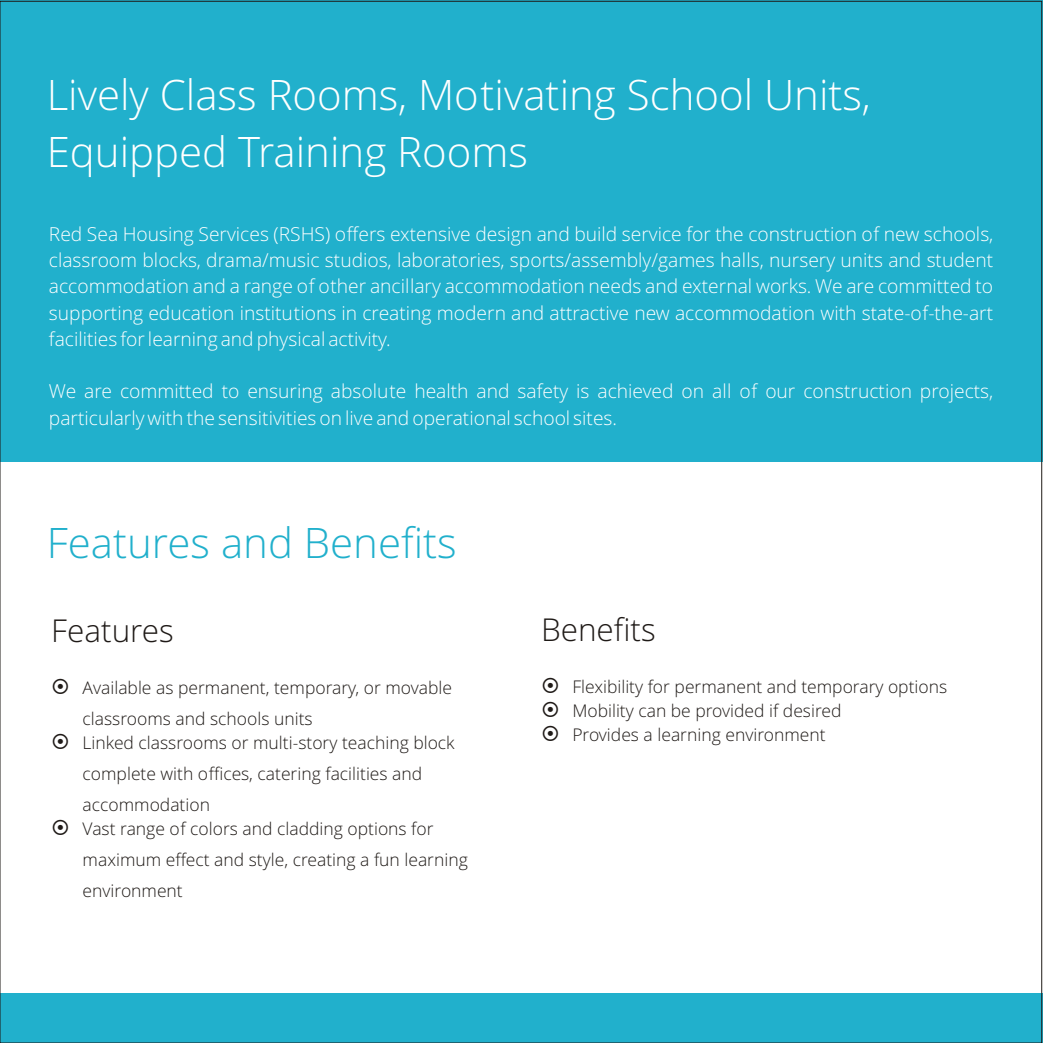
<style>
.page{position:relative;width:1043px;height:1043px;background:#fff}
.page>*{position:absolute;margin:0;border:0;box-sizing:border-box;transform-origin:0 0}
.t1{font:300 42px/57.2px "Open Sans";color:#fff}
.t2{font:300 42px "Open Sans";color:#21b0cc}
.t3{font:300 31.5px "Open Sans";color:#1f1a17}
.t4{font:300 19.25px/26.2px "Open Sans";color:#fff;text-align:justify}
.t5{font:300 17.5px/31px "Open Sans";color:#1f1a17}
</style>
<div class="page">
<div style="left:0;top:993px;width:1043px;height:50px;background:#21b0cc"></div>
<div style="left:0;top:0;width:1043px;height:462px;background:#21b0cc"></div>
<h1 class="t1" style="left:47px;top:70px;width:826px">Lively Class Rooms, Motivating School Units,<br>Equipped Training Rooms</h1>
<p class="t4" style="left:49px;top:223px;width:946px">Red Sea Housing Services (RSHS) offers extensive design and build service for the construction of new schools, classroom blocks, drama/music studios, laboratories, sports/assembly/games halls, nursery units and student accommodation and a range of other ancillary accommodation needs and external works. We are committed to supporting education institutions in creating modern and attractive new accommodation with state-of-the-art facilities for learning and physical activity.</p>
<p class="t4" style="left:49px;top:380px;width:946px">We are committed to ensuring absolute health and safety is achieved on all of our construction projects, particularly with the sensitivities on live and operational school sites.</p>
<h1 class="t2" style="left:47px;top:526px;width:412px">Features and Benefits</h1>
<h2 class="t3" style="left:51px;top:618px;width:124px">Features</h2>
<p class="t5" style="left:83px;top:674px;width:371px">Available as permanent, temporary, or movable classrooms and schools units</p>
<p class="t5" style="left:83px;top:729px;width:374px">Linked classrooms or multi-story teaching block complete with offices, catering facilities and accommodation</p>
<p class="t5" style="left:83px;top:815px;width:387px">Vast range of colors and cladding options for maximum effect and style, creating a fun learning environment</p>
<h2 class="t3" style="left:541px;top:617px;width:116px">Benefits</h2>
<p class="t5" style="left:572px;top:676px;width:376px;line-height:24px">Flexibility for permanent and temporary options<br>Mobility can be provided if desired<br>Provides a learning environment</p>
</div>
